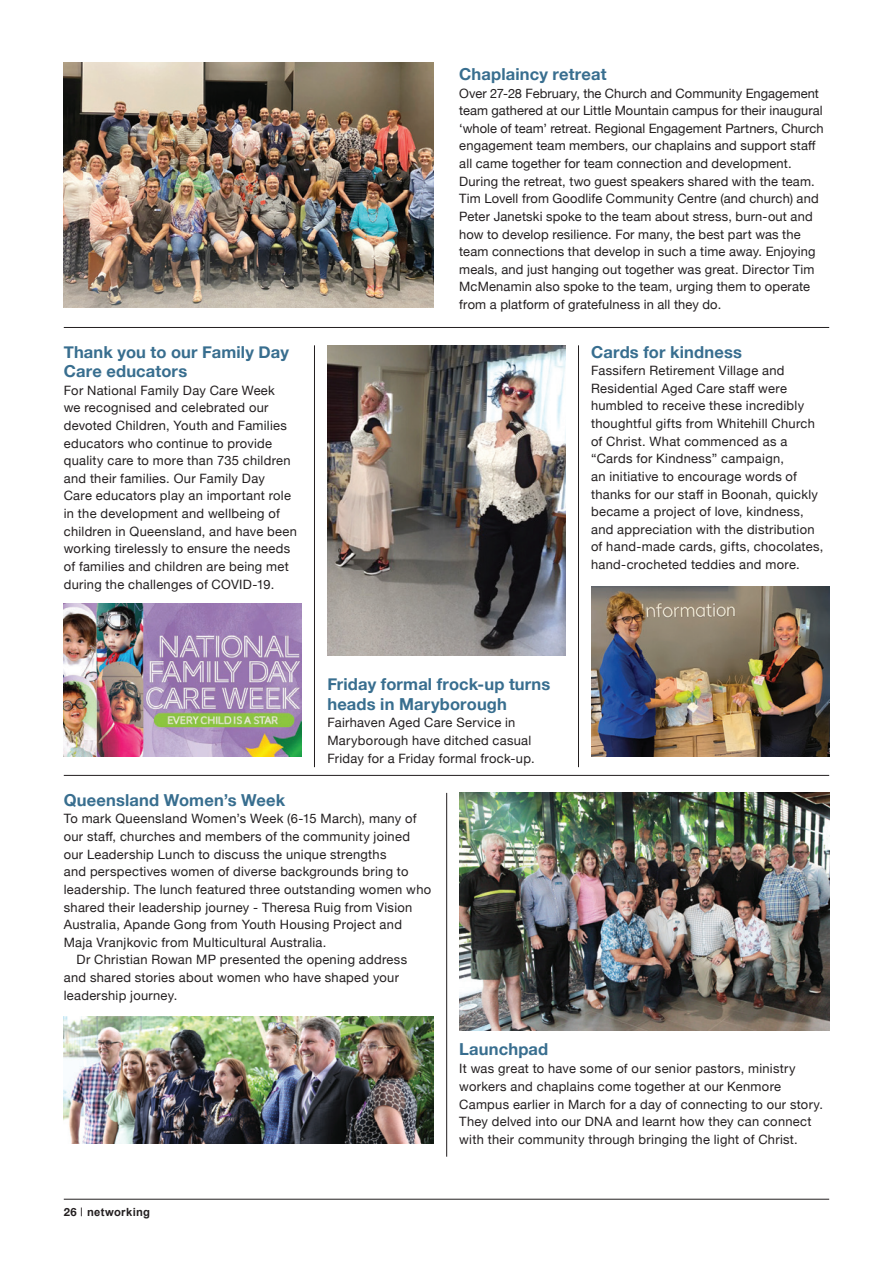
<style>
.page{position:relative;width:893px;height:1263px;background:#fff}
.page>*{position:absolute;margin:0;border:0;box-sizing:border-box;transform-origin:0 0}
.people_and_events_he{font:700 16.5px/19.5px "Helvetica Neue";letter-spacing:.01em;color:#386e8f}
.t1{font:13.5px "Arial";color:#231f20}
.Body_copy{font:12.9px/17.7px "Helvetica Neue";letter-spacing:.02em;color:#231f20}
.t2{font:700 11.25px "Arial";letter-spacing:.03em;color:#231f20}
.t3{font:700 11.25px "Helvetica Neue";color:#231f20}
</style>
<div class="page">
<hr style="left:64px;top:1199px;width:765px;height:1px;background:#231f20">
<img style="left:64px;top:63px;width:370px;height:244px">
<hr style="left:314px;top:345px;width:1px;height:422px;background:#231f20">
<hr style="left:446px;top:793px;width:1px;height:364px;background:#231f20">
<hr style="left:578px;top:345px;width:1px;height:422px;background:#231f20">
<hr style="left:64px;top:327px;width:765px;height:1px;background:#231f20">
<hr style="left:64px;top:775px;width:765px;height:1px;background:#231f20">
<img style="left:64px;top:604px;width:238px;height:153px">
<img style="left:64px;top:1016px;width:370px;height:128px">
<img style="left:459px;top:793px;width:370px;height:238px">
<img style="left:327px;top:345px;width:239px;height:311px">
<img style="left:591px;top:587px;width:238px;height:170px">
<p class="people_and_events_he" style="left:64px;top:342px;width:227px">Thank you to our Family Day<br>Care educators</p>
<p class="Body_copy" style="left:64px;top:382px;width:235px">For National Family Day Care Week<br>we recognised and celebrated our devoted Children, Youth and Families educators who continue to provide quality care to more than 735 children and their families. Our Family Day<br>Care educators play an important role in the development and wellbeing of children in Queensland, and have been working tirelessly to ensure the needs of families and children are being met during the challenges of COVID-19.</p>
<p class="people_and_events_he" style="left:459px;top:65px;width:149px">Chaplaincy retreat</p>
<p class="Body_copy" style="left:459px;top:85px;width:366px">Over 27-28 February, the Church and Community Engagement team gathered at our Little Mountain campus for their inaugural ‘whole of team’ retreat. Regional Engagement Partners, Church engagement team members, our chaplains and support staff all came together for team connection and development.<br>During the retreat, two guest speakers shared with the team.<br>Tim Lovell from Goodlife Community Centre (and church) and Peter Janetski spoke to the team about stress, burn-out and how to develop resilience. For many, the best part was the team connections that develop in such a time away. Enjoying meals, and just hanging out together was great. Director Tim McMenamin also spoke to the team, urging them to operate from a platform of gratefulness in all they do.</p>
<p class="people_and_events_he" style="left:591px;top:342px;width:152px">Cards for kindness</p>
<p class="Body_copy" style="left:591px;top:362px;width:234px">Fassifern Retirement Village and Residential Aged Care staff were humbled to receive these incredibly thoughtful gifts from Whitehill Church of Christ. What commenced as a “Cards for Kindness” campaign,<br>an initiative to encourage words of thanks for our staff in Boonah, quickly became a project of love, kindness, and appreciation with the distribution of hand-made cards, gifts, chocolates, hand-crocheted teddies and more.</p>
<p class="people_and_events_he" style="left:327px;top:675px;width:225px">Friday formal frock-up turns heads in Maryborough</p>
<p class="Body_copy" style="left:327px;top:715px;width:209px">Fairhaven Aged Care Service in<br>Maryborough have ditched casual<br>Friday for a Friday formal frock-up.</p>
<p class="people_and_events_he" style="left:64px;top:790px;width:223px">Queensland Women’s Week</p>
<p class="Body_copy" style="left:64px;top:811px;width:369px">To mark Queensland Women’s Week (6-15 March), many of our staff, churches and members of the community joined our Leadership Lunch to discuss the unique strengths<br>and perspectives women of diverse backgrounds bring to leadership. The lunch featured three outstanding women who shared their leadership journey - Theresa Ruig from Vision Australia, Apande Gong from Youth Housing Project and Maja Vranjkovic from Multicultural Australia.</p>
<p class="Body_copy" style="left:64px;top:952px;width:345px;text-indent:13px">Dr Christian Rowan MP presented the opening address and shared stories about women who have shaped your leadership journey.</p>
<p class="t1" style="left:80px;top:1202px;width:5px">׀</p>
<p class="t2" style="left:87px;top:1205px;width:65px">networking</p>
<p class="t3" style="left:64px;top:1203px;width:15px">26</p>
<p class="people_and_events_he" style="left:459px;top:1040px;width:91px">Launchpad</p>
<p class="Body_copy" style="left:459px;top:1061px;width:365px">It was great to have some of our senior pastors, ministry workers and chaplains come together at our Kenmore Campus earlier in March for a day of connecting to our story.<br>They delved into our DNA and learnt how they can connect with their community through bringing the light of Christ.</p>
</div>
